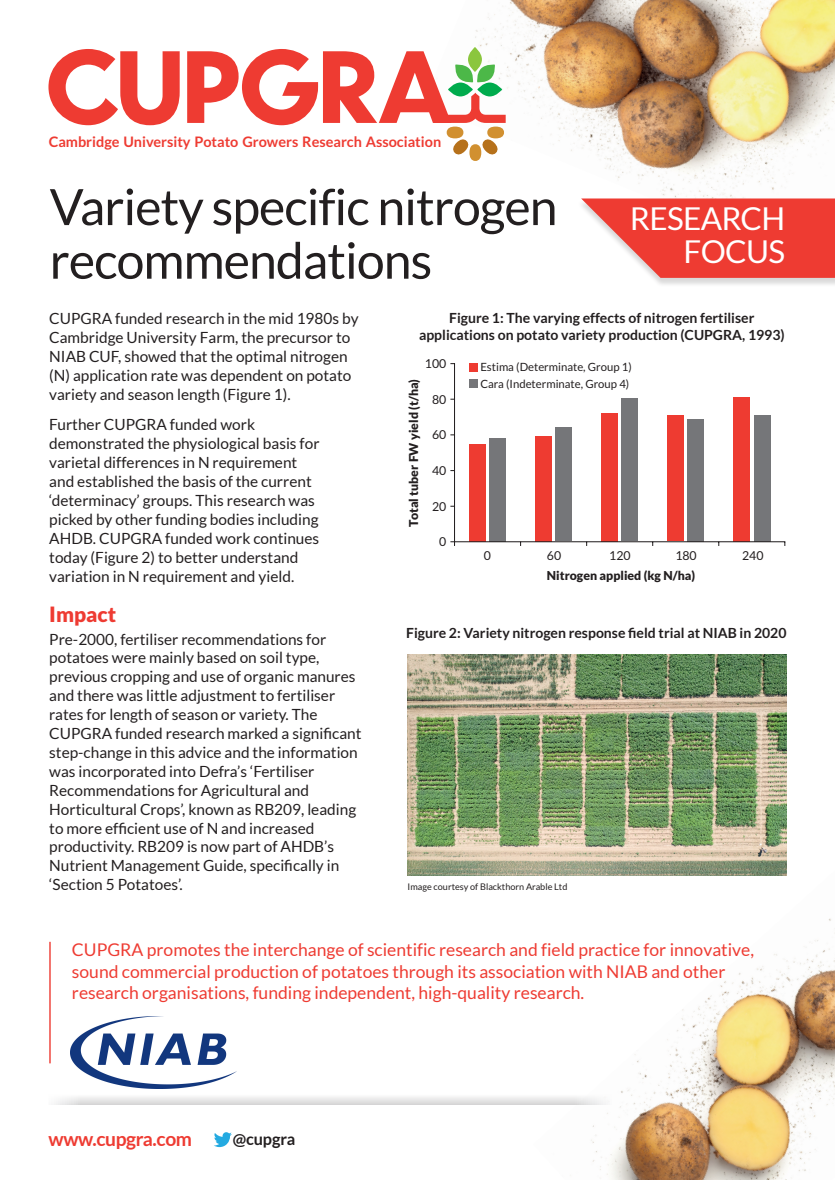
<style>
.page{position:relative;width:835px;height:1180px;background:#fff}
.page>*{position:absolute;margin:0;border:0;box-sizing:border-box;transform-origin:0 0}
.t1{font:50.08px/53.6px "Lato";letter-spacing:-.02em;color:#231f20}
.t2{font:31.5px/32.9px "Lato";letter-spacing:-.02em;color:#fff;text-align:right}
.t3{font:900 21px "Lato";color:#ee3b32}
.t4{font:700 19.21px "Lato";letter-spacing:-.02em;color:#ee3b32}
.t5{font:17.5px/21.7px "Lato";color:#ee3b32}
.t6{font:700 16.31px "Lato";letter-spacing:-.005em;color:#231f20}
.t7{font:15.4px/18.9px "Lato";color:#231f20}
.t8{font:700 14.42px "Lato";color:#ee3b32}
.t9{font:700 14px/17.5px "Lato";color:#231f20;text-align:center}
.t10{font:900 12.32px "Lato";color:#231f20}
.t11{font:12.32px "Lato";color:#231f20}
.t12{font:11.34px/16.4px "Lato";color:#231f20}
.t13{font:9.1px "Lato";color:#231f20}
</style>
<div class="page">
<img style="left:533px;top:870px;width:301px;height:310px">
<img style="left:448px;top:0;width:386px;height:198px">
<div style="left:469px;top:144px;width:12px;height:17px;background:#d19030;border-radius:50%"></div>
<svg style="left:481px;top:138px;width:18px;height:18px"></svg>
<div style="left:487px;top:127px;width:17px;height:11px;background:#d19030;border-radius:50%"></div>
<svg style="left:451px;top:138px;width:18px;height:18px"></svg>
<div style="left:446px;top:127px;width:17px;height:11px;background:#d19030;border-radius:50%"></div>
<svg style="left:187px;top:49px;width:318px;height:76px"></svg>
<svg style="left:48px;top:49px;width:132px;height:76px"></svg>
<svg style="left:214px;top:1132px;width:18px;height:15px"></svg>
<div style="left:577px;top:199px;width:257px;height:88px;background:#231f20;opacity:.17"></div>
<svg style="left:581px;top:198px;width:253px;height:80px;background:#ef5a52"></svg>
<hr style="left:49px;top:942px;width:2px;height:121px;background:#ee3b32">
<img style="left:407px;top:654px;width:379px;height:221px">
<svg style="left:56px;top:1093px;width:558px;height:11px"></svg>
<div style="left:469px;top:444px;width:16px;height:97px;background:#ee3b31"></div>
<div style="left:489px;top:438px;width:17px;height:103px;background:#757679"></div>
<div style="left:535px;top:435px;width:16px;height:106px;background:#ee3b31"></div>
<div style="left:555px;top:427px;width:17px;height:114px;background:#757679"></div>
<div style="left:601px;top:413px;width:16px;height:128px;background:#ee3b31"></div>
<div style="left:621px;top:398px;width:17px;height:143px;background:#757679"></div>
<div style="left:667px;top:415px;width:16px;height:126px;background:#ee3b31"></div>
<div style="left:687px;top:419px;width:17px;height:122px;background:#757679"></div>
<div style="left:733px;top:397px;width:16px;height:144px;background:#ee3b31"></div>
<div style="left:753px;top:415px;width:17px;height:126px;background:#757679"></div>
<hr style="left:454px;top:363px;width:1px;height:183px;background:#231f20">
<hr style="left:450px;top:541px;width:335px;height:1px;background:#231f20">
<div style="left:469px;top:363px;width:8px;height:9px;background:#ee3b31"></div>
<div style="left:469px;top:379px;width:8px;height:9px;background:#757679"></div>
<img style="left:71px;top:1016px;width:165px;height:72px">
<p class="t8" style="left:49px;top:133px;width:394px">Cambridge University Potato Growers Research Association</p>
<h1 class="t1" style="left:50px;top:180px;width:509px">Variety specific nitrogen recommendations</h1>
<h2 class="t2" style="left:629px;top:202px;width:157px">RESEARCH<br>FOCUS</h2>
<p class="t7" style="left:49px;top:309px;width:311px">CUPGRA funded research in the mid 1980s by Cambridge University Farm, the precursor to NIAB CUF, showed that the optimal nitrogen (N) application rate was dependent on potato variety and season length (Figure 1).</p>
<p class="t7" style="left:49px;top:415px;width:272px">Further CUPGRA funded work demonstrated the physiological basis for varietal differences in N requirement and established the basis of the current ‘determinacy’ groups. This research was picked by other funding bodies including AHDB. CUPGRA funded work continues today (Figure 2) to better understand variation in N requirement and yield.</p>
<h3 class="t3" style="left:49px;top:601px;width:68px">Impact</h3>
<p class="t7" style="left:49px;top:629px;width:313px">Pre-2000, fertiliser recommendations for potatoes were mainly based on soil type, previous cropping and use of organic manures and there was little adjustment to fertiliser rates for length of season or variety. The CUPGRA funded research marked a significant step-change in this advice and the information was incorporated into Defra’s ‘Fertiliser Recommendations for Agricultural and Horticultural Crops’, known as RB209, leading to more efficient use of N and increased productivity. RB209 is now part of AHDB’s Nutrient Management Guide, specifically in ‘Section 5 Potatoes’.</p>
<p class="t9" style="left:419px;top:309px;width:367px">Figure 1: The varying effects of nitrogen fertiliser applications on potato variety production (CUPGRA, 1993)</p>
<p class="t11" style="left:425px;top:356px;width:23px">100</p>
<p class="t11" style="left:432px;top:392px;width:16px">80</p>
<p class="t11" style="left:432px;top:428px;width:16px">60</p>
<p class="t11" style="left:432px;top:464px;width:16px">40</p>
<p class="t11" style="left:432px;top:499px;width:16px">20</p>
<p class="t11" style="left:439px;top:535px;width:9px">0</p>
<p class="t10" style="left:406px;top:526px;width:149px;rotate:-90deg">Total tuber FW yield (t/ha)</p>
<p class="t12" style="left:480px;top:359px;width:153px">Estima (Determinate, Group 1)<br>Cara (Indeterminate, Group 4)</p>
<p class="t11" style="left:484px;top:549px;width:9px">0</p>
<p class="t11" style="left:546px;top:549px;width:16px">60</p>
<p class="t11" style="left:609px;top:549px;width:23px">120</p>
<p class="t11" style="left:675px;top:549px;width:23px">180</p>
<p class="t11" style="left:742px;top:549px;width:23px">240</p>
<p class="t10" style="left:547px;top:568px;width:150px">Nitrogen applied (kg N/ha)</p>
<p class="t9" style="left:406px;top:624px;width:382px">Figure 2: Variety nitrogen response field trial at NIAB in 2020</p>
<p class="t13" style="left:407px;top:881px;width:161px">Image courtesy of Blackthorn Arable Ltd</p>
<p class="t5" style="left:72px;top:938px;width:683px">CUPGRA promotes the interchange of scientific research and field practice for innovative, sound commercial production of potatoes through its association with NIAB and other research organisations, funding independent, high-quality research.</p>
<p class="t4" style="left:49px;top:1128px;width:145px">www.cupgra.com</p>
<p class="t6" style="left:233px;top:1130px;width:64px">@cupgra</p>
</div>
